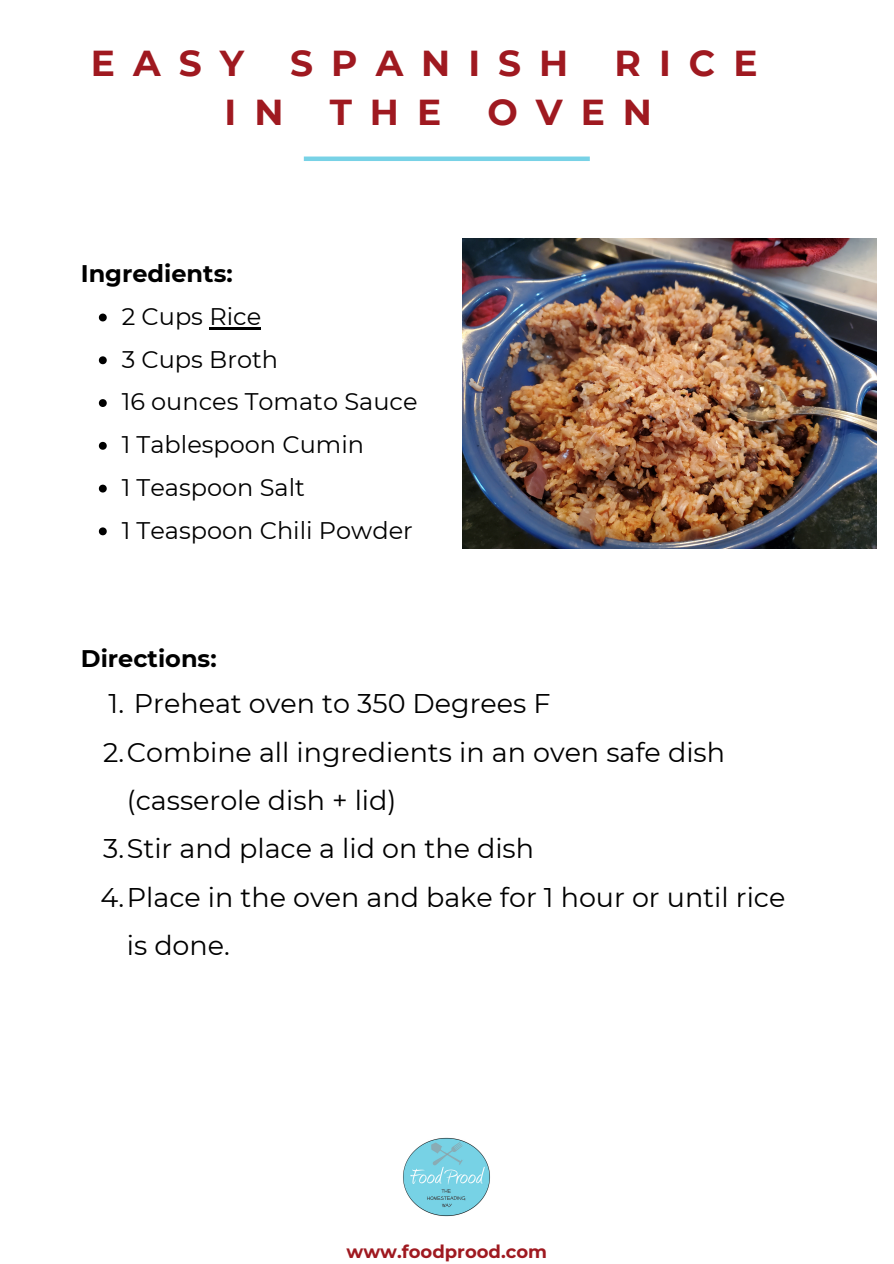
<style>
.page{position:relative;width:894px;height:1264px;background:#fff}
.page>*{position:absolute;margin:0;border:0;box-sizing:border-box;transform-origin:0 0}
.t1{font:700 36px "Montserrat";letter-spacing:.5em;color:#9f1920}
.t2{font:27px/48.3px "Montserrat";color:#000}
.t3{font:24px "Montserrat";color:#000}
.t4{font:700 24px "Montserrat";color:#000}
.t5{font:700 18px "Montserrat";color:#9f1920}
</style>
<div class="page">
<img style="left:403px;top:1137px;width:87px;height:80px">
<div style="left:304px;top:156px;width:285px;height:5px;background:#78d2e6"></div>
<img style="left:462px;top:238px;width:414px;height:311px">
<svg style="left:99px;top:313px;width:8px;height:8px"></svg>
<hr style="left:209px;top:327px;width:52px;height:2px;background:#000">
<svg style="left:99px;top:356px;width:8px;height:8px"></svg>
<svg style="left:99px;top:399px;width:8px;height:8px"></svg>
<svg style="left:99px;top:442px;width:8px;height:8px"></svg>
<svg style="left:99px;top:484px;width:8px;height:8px"></svg>
<svg style="left:99px;top:527px;width:8px;height:8px"></svg>
<p class="t1" style="left:91px;top:41px;width:155px">EASY</p>
<p class="t1" style="left:290px;top:41px;width:279px">SPANISH</p>
<p class="t1" style="left:614px;top:41px;width:144px">RICE</p>
<p class="t1" style="left:224px;top:90px;width:60px">I N</p>
<p class="t1" style="left:329px;top:90px;width:113px">THE</p>
<p class="t1" style="left:487px;top:90px;width:166px">OVEN</p>
<h3 class="t4" style="left:81px;top:259px;width:153px">Ingredients:</h3>
<p class="t3" style="left:122px;top:301px;width:141px">2 Cups Rice</p>
<p class="t3" style="left:122px;top:344px;width:158px">3 Cups Broth</p>
<p class="t3" style="left:122px;top:387px;width:297px">16 ounces Tomato Sauce</p>
<p class="t3" style="left:122px;top:430px;width:244px">1 Tablespoon Cumin</p>
<p class="t3" style="left:122px;top:472px;width:185px">1 Teaspoon Salt</p>
<p class="t3" style="left:122px;top:515px;width:292px">1 Teaspoon Chili Powder</p>
<h3 class="t4" style="left:81px;top:643px;width:137px">Directions:</h3>
<p class="t2" style="left:109px;top:679px;width:443px">1. Preheat oven to 350 Degrees F</p>
<p class="t2" style="left:127px;top:727px;width:599px;text-indent:-24px">2.Combine all ingredients in an oven safe dish (casserole dish + lid)</p>
<p class="t2" style="left:103px;top:824px;width:432px">3.Stir and place a lid on the dish</p>
<p class="t2" style="left:127px;top:872px;width:660px;text-indent:-26px">4.Place in the oven and bake for 1 hour or until rice is done.</p>
<p class="t5" style="left:346px;top:1240px;width:202px">www.foodprood.com</p>
</div>
